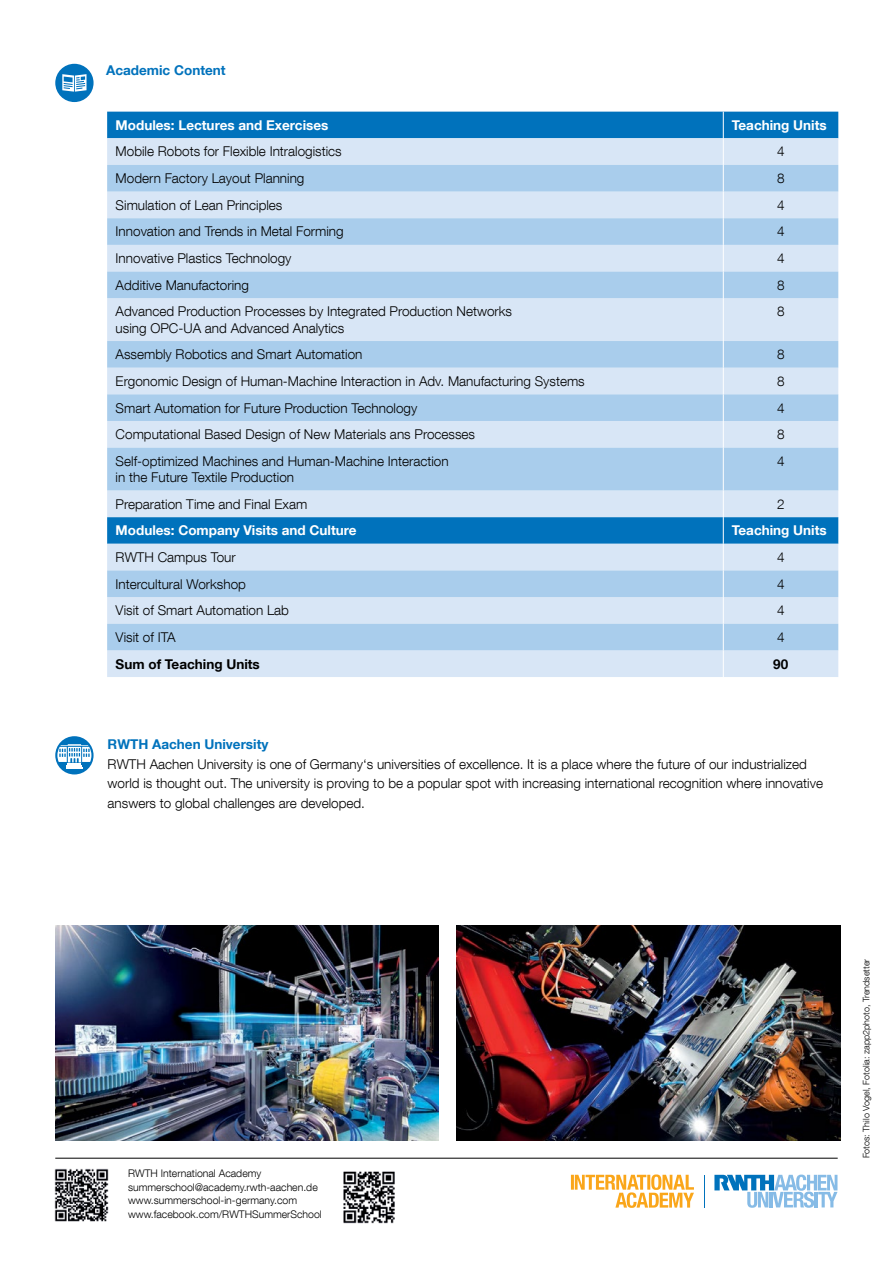
<style>
.page{position:relative;width:893px;height:1263px;background:#fff}
.page>*{position:absolute;margin:0;border:0;box-sizing:border-box;transform-origin:0 0}
.t1{font:300 13.5px/19.5px "Helvetica Neue LT Com";color:#000}
.t2{font:700 13.5px "Helvetica Neue LT Com";color:#fff}
.t3{font:700 13.5px "Helvetica Neue LT Com";color:#0072bc}
.t4{font:700 13.5px "Helvetica Neue LT Com";color:#000}
.t5{font:300 10.5px/13.5px "Helvetica Neue LT Com";color:#000}
.t6{font:300 9px "Helvetica Neue LT Com";color:#000}
</style>
<div class="page">
<img style="left:343px;top:1171px;width:52px;height:53px">
<hr style="left:55px;top:1158px;width:783px;height:1px;background:#000">
<svg style="left:714px;top:1174px;width:123px;height:34px"></svg>
<hr style="left:704px;top:1175px;width:1px;height:32px;background:#0072bc">
<svg style="left:571px;top:1174px;width:123px;height:34px"></svg>
<img style="left:54px;top:1168px;width:55px;height:54px">
<img style="left:55px;top:925px;width:384px;height:215px">
<img style="left:457px;top:925px;width:383px;height:215px">
<div style="left:55px;top:64px;width:39px;height:38px;background:#0072bc;border-radius:50%"></div>
<svg style="left:62px;top:74px;width:25px;height:18px"></svg>
<div style="left:55px;top:736px;width:39px;height:38px;background:#0072bc;border-radius:50%"></div>
<svg style="left:57px;top:744px;width:34px;height:25px"></svg>
<div style="left:107px;top:112px;width:731px;height:26px;background:#0072bc"></div>
<div style="left:107px;top:138px;width:731px;height:539px;background:#d8e6f6"></div>
<svg style="left:107px;top:165px;width:731px;height:485px;background:#b6d4ee"></svg>
<svg style="left:723px;top:112px;width:1px;height:186px"></svg>
<hr style="left:723px;top:298px;width:1px;height:43px;background:#fff">
<svg style="left:723px;top:341px;width:1px;height:107px"></svg>
<hr style="left:723px;top:448px;width:1px;height:42px;background:#fff">
<svg style="left:723px;top:490px;width:1px;height:187px"></svg>
<p class="t3" style="left:106px;top:61px;width:121px">Academic Content</p>
<p class="t2" style="left:116px;top:116px;width:214px">Modules: Lectures and Exercises</p>
<p class="t2" style="left:732px;top:116px;width:96px">Teaching Units</p>
<p class="t1" style="left:116px;top:142px;width:228px">Mobile Robots for Flexible Intralogistics</p>
<p class="t1" style="left:777px;top:142px;width:9px">4</p>
<p class="t1" style="left:116px;top:168px;width:190px">Modern Factory Layout Planning</p>
<p class="t1" style="left:777px;top:168px;width:9px">8</p>
<p class="t1" style="left:116px;top:195px;width:168px">Simulation of Lean Principles</p>
<p class="t1" style="left:777px;top:195px;width:9px">4</p>
<p class="t1" style="left:116px;top:222px;width:230px">Innovation and Trends in Metal Forming</p>
<p class="t1" style="left:777px;top:222px;width:9px">4</p>
<p class="t1" style="left:116px;top:248px;width:177px">Innovative Plastics Technology</p>
<p class="t1" style="left:777px;top:248px;width:9px">4</p>
<p class="t1" style="left:116px;top:275px;width:135px">Additive Manufactoring</p>
<p class="t1" style="left:777px;top:275px;width:9px">8</p>
<p class="t1" style="left:116px;top:303px;width:398px;line-height:16.2px">Advanced Production Processes by Integrated Production Networks using OPC-UA and Advanced Analytics</p>
<p class="t1" style="left:777px;top:301px;width:9px">8</p>
<p class="t1" style="left:116px;top:344px;width:248px">Assembly Robotics and Smart Automation</p>
<p class="t1" style="left:777px;top:344px;width:9px">8</p>
<p class="t1" style="left:116px;top:371px;width:471px">Ergonomic Design of Human-Machine Interaction in Adv. Manufacturing Systems</p>
<p class="t1" style="left:777px;top:371px;width:9px">8</p>
<p class="t1" style="left:116px;top:398px;width:303px">Smart Automation for Future Production Technology</p>
<p class="t1" style="left:777px;top:398px;width:9px">4</p>
<p class="t1" style="left:116px;top:424px;width:361px">Computational Based Design of New Materials ans Processes</p>
<p class="t1" style="left:777px;top:424px;width:9px">8</p>
<p class="t1" style="left:116px;top:453px;width:335px;line-height:16.2px">Self-optimized Machines and Human-Machine Interaction in the Future Textile Production</p>
<p class="t1" style="left:777px;top:451px;width:9px">4</p>
<p class="t1" style="left:116px;top:494px;width:193px">Preparation Time and Final Exam</p>
<p class="t1" style="left:777px;top:494px;width:9px">2</p>
<p class="t2" style="left:116px;top:522px;width:242px">Modules: Company Visits and Culture</p>
<p class="t2" style="left:732px;top:522px;width:96px">Teaching Units</p>
<p class="t1" style="left:116px;top:547px;width:122px">RWTH Campus Tour</p>
<p class="t1" style="left:777px;top:547px;width:9px">4</p>
<p class="t1" style="left:116px;top:574px;width:132px">Intercultural Workshop</p>
<p class="t1" style="left:777px;top:574px;width:9px">4</p>
<p class="t1" style="left:116px;top:600px;width:175px">Visit of Smart Automation Lab</p>
<p class="t1" style="left:777px;top:600px;width:9px">4</p>
<p class="t1" style="left:116px;top:627px;width:62px">Visit of ITA</p>
<p class="t1" style="left:777px;top:627px;width:9px">4</p>
<p class="t4" style="left:116px;top:655px;width:146px">Sum of Teaching Units</p>
<p class="t4" style="left:773px;top:655px;width:17px">90</p>
<p class="t3" style="left:108px;top:736px;width:162px">RWTH Aachen University</p>
<p class="t1" style="left:108px;top:754px;width:717px">RWTH Aachen University is one of Germany‘s universities of excellence. It is a place where the future of our industrialized world is thought out. The university is proving to be a popular spot with increasing international recognition where innovative answers to global challenges are developed.</p>
<p class="t5" style="left:128px;top:1166px;width:195px">RWTH International Academy summerschool@academy.rwth-aachen.de www.summerschool-in-germany.com www.facebook.com/RWTHSummerSchool</p>
<p class="t6" style="left:861px;top:1158px;width:201px;rotate:-90deg">Fotos: Thilo Vogel, Fotolia: zapp2photo, Trendsetter</p>
</div>
